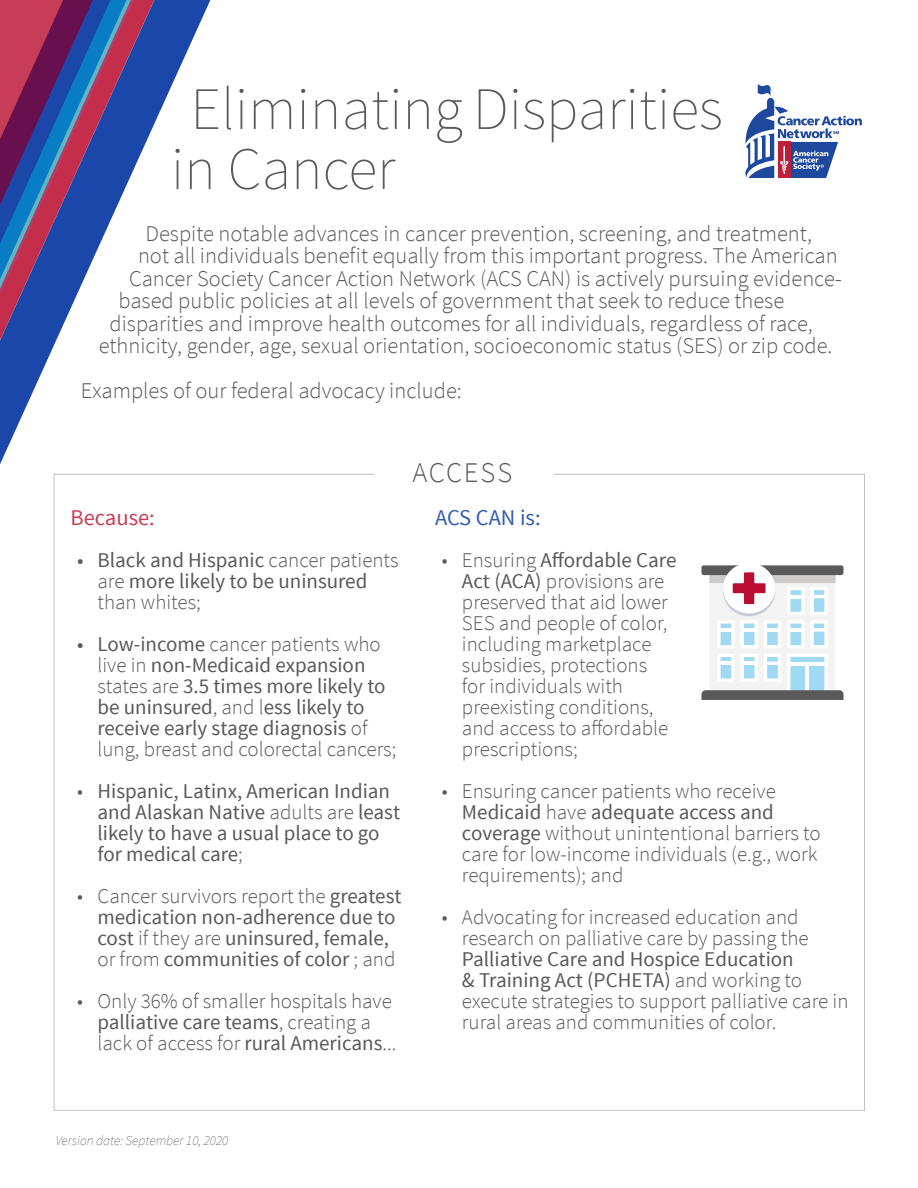
<style>
.page{position:relative;width:918px;height:1188px;background:#fff}
.page>*{position:absolute;margin:0;border:0;box-sizing:border-box;transform-origin:0 0}
.t1{font:200 60px/60px "Source Sans Pro";color:#58595b}
.t2{font:300 28.5px "Source Sans Pro";letter-spacing:.055em;color:#58595b}
.t3{font:300 22.5px "Source Sans Pro";color:#58595b}
.t4{font:22.5px "Source Sans Pro";color:#335cb3}
.t5{font:22.5px "Source Sans Pro";color:#c83d58}
.t6{font:300 21px/21px "Source Sans Pro";color:#58595b}
.t7{font:21px/21px "Source Sans Pro";color:#58595b}
.t8{font:italic 200 13.5px "Source Sans Pro";color:#58595b}
.s1{font-weight:300}
.s2{font-weight:400}
</style>
<div class="page">
<svg style="left:0;top:0;width:221px;height:608px"></svg>
<svg style="left:745px;top:84px;width:117px;height:94px"></svg>
<svg style="left:701px;top:565px;width:143px;height:135px"></svg>
<h1 class="t1" style="left:171px;top:79px;width:553px;text-indent:20px">Eliminating Disparities in Cancer</h1>
<p class="t3" style="left:146px;top:220px;width:668px">Despite notable advances in cancer prevention, screening, and treatment,</p>
<p class="t3" style="left:138px;top:242px;width:701px">not all individuals benefit equally from this important progress. The American</p>
<p class="t3" style="left:129px;top:265px;width:714px">Cancer Society Cancer Action Network (ACS CAN) is actively pursuing evidence-</p>
<p class="t3" style="left:118px;top:287px;width:667px">based public policies at all levels of government that seek to reduce these</p>
<p class="t3" style="left:110px;top:310px;width:705px">disparities and improve health outcomes for all individuals, regardless of race,</p>
<p class="t3" style="left:99px;top:332px;width:735px">ethnicity, gender, age, sexual orientation, socioeconomic status (SES) or zip code.</p>
<p class="t3" style="left:81px;top:377px;width:382px">Examples of our federal advocacy include:</p>
<p class="t5" style="left:70px;top:503px;width:86px">Because:</p>
<p class="t7" style="left:97px;top:549px;width:303px;text-indent:-20px">• Black and Hispanic <span class="s1">cancer patients are</span> more likely to be uninsured <span class="s1">than whites;</span></p>
<p class="t7" style="left:97px;top:633px;width:300px;text-indent:-20px">• Low-income <span class="s1">cancer patients who live in</span> non-Medicaid expansion <span class="s1">states are</span> 3.5 times more likely to be uninsured<span class="s1">, and l</span>ess likely to receive early stage diagnosis <span class="s1">of lung, breast and colorectal cancers;</span></p>
<p class="t7" style="left:97px;top:780px;width:304px;text-indent:-20px"><span class="s1">•</span> Hispanic, Latinx, American Indian and Alaskan Native <span class="s1">adults are</span> least likely to have a usual place to go for medical care<span class="s1">;</span></p>
<p class="t7" style="left:97px;top:885px;width:306px;text-indent:-20px"><span class="s1">• Cancer survivors report the</span> greatest medication non-adherence due to cost <span class="s1">if they are</span> uninsured, female, <span class="s1">or from</span> communities of color <span class="s1">; and</span></p>
<p class="t6" style="left:97px;top:990px;width:300px;text-indent:-20px">• Only 36% of smaller hospitals have <span class="s2">palliative care teams</span>, creating a lack of access for <span class="s2">rural Americans</span>...</p>
<h2 class="t2" style="left:413px;top:455px;width:101px">ACCESS</h2>
<p class="t4" style="left:435px;top:503px;width:107px">ACS CAN is:</p>
<p class="t6" style="left:462px;top:549px;width:216px;text-indent:-20px">• Ensuring <span class="s2">Affordable Care<br>Act (ACA)</span> provisions are preserved that aid lower<br>SES and people of color, including marketplace subsidies, protections<br>for individuals with preexisting conditions, and access to affordable prescriptions;</p>
<p class="t6" style="left:462px;top:780px;width:360px;text-indent:-20px">• Ensuring cancer patients who receive <span class="s2">Medicaid</span> have <span class="s2">adequate access and coverage</span> without unintentional barriers to care for low-income individuals (e.g., work requirements); and</p>
<p class="t6" style="left:462px;top:906px;width:348px;text-indent:-20px">• Advocating for increased education and research on palliative care by passing the</p>
<p class="t6" style="left:462px;top:948px;width:388px"><span class="s2">Palliative Care and Hospice Education<br>&amp; Training Act (PCHETA)</span> and working to execute strategies to support palliative care in rural areas and communities of color.</p>
<p class="t8" style="left:56px;top:1132px;width:174px">Version date: September 10, 2020</p>
</div>
